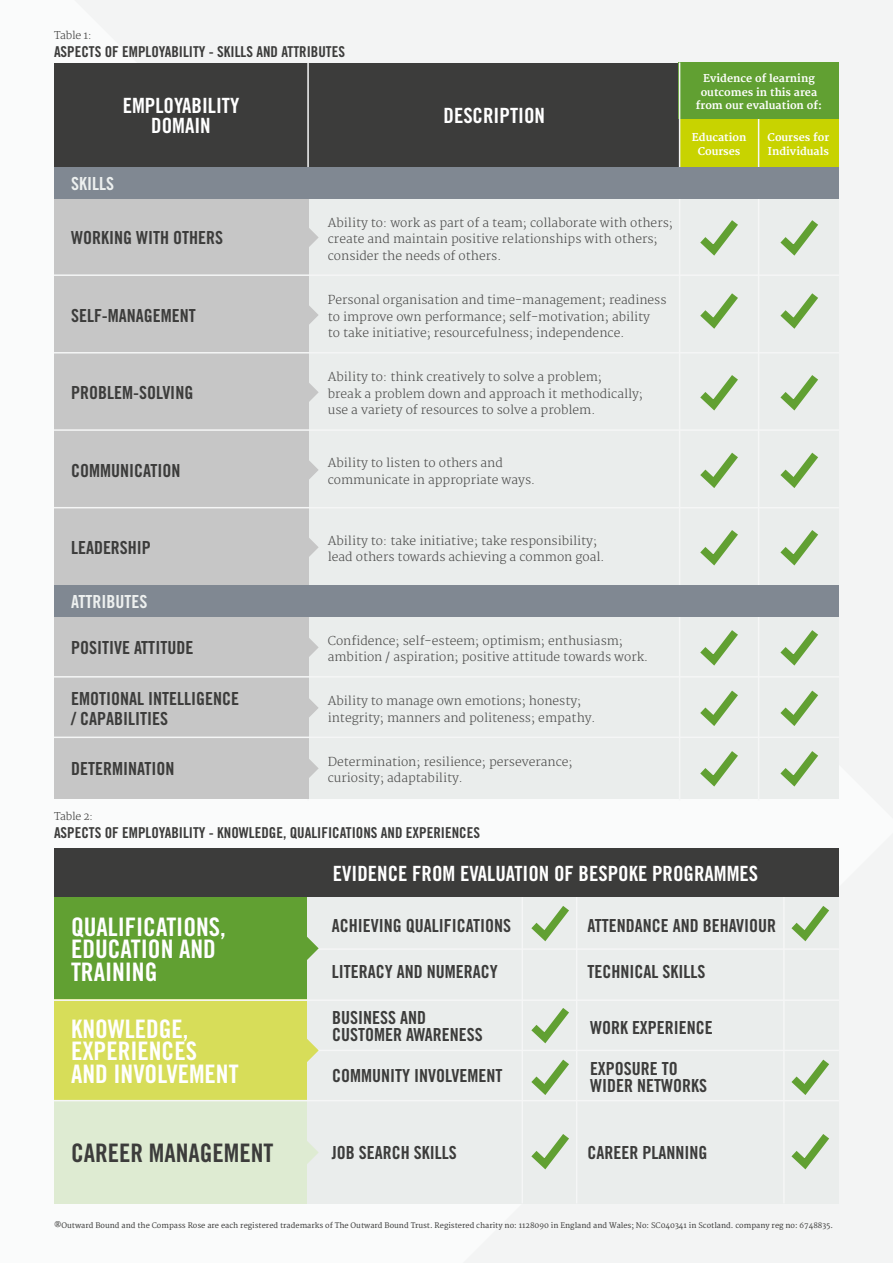
<style>
.page{position:relative;width:893px;height:1263px;background:#fff}
.page>*{position:absolute;margin:0;border:0;box-sizing:border-box;transform-origin:0 0}
.t1{font:25.5px/22.5px "Trade Gothic Bold Cond Twenty";color:#fff}
.t2{font:25.5px "Trade Gothic Bold Cond Twenty";color:#3c3c3b}
.t3{font:21px/19.5px "Trade Gothic Bold Cond Twenty";color:#fff;text-align:center}
.t4{font:18px/16.5px "Trade Gothic Bold Cond Twenty";color:#3c3c3b}
.t5{font:18px "Trade Gothic Bold Cond Twenty";color:#edf0ef}
.t6{font:15px "Trade Gothic Bold Cond Twenty";color:#3c3c3b}
.t7{font:300 12px/16.5px "Merriweather";color:#4a4a49}
.t8{font:700 10.5px/13.5px "Merriweather";color:#fff;text-align:center}
.t9{font:300 10.5px "Merriweather";letter-spacing:-.02em;color:#3c3c3b}
.t10{font:7.5px "Merriweather";color:#3c3c3b}
</style>
<div class="page">
<div style="left:54px;top:0;width:839px;height:1263px;background:#f3f4f4"></div>
<div style="left:54px;top:139px;width:785px;height:660px;background:#eaedec"></div>
<div style="left:308px;top:63px;width:372px;height:104px;background:#3c3c3b"></div>
<div style="left:54px;top:63px;width:254px;height:104px;background:#3c3c3b"></div>
<hr style="left:307px;top:63px;width:2px;height:737px;background:#f5f6f6">
<div style="left:679px;top:119px;width:80px;height:48px;background:#c8d300"></div>
<div style="left:302px;top:276px;width:391px;height:78px;background:#eaedec"></div>
<div style="left:302px;top:354px;width:391px;height:77px;background:#eaedec"></div>
<div style="left:302px;top:431px;width:391px;height:77px;background:#eaedec"></div>
<div style="left:302px;top:509px;width:391px;height:77px;background:#eaedec"></div>
<div style="left:758px;top:119px;width:81px;height:48px;background:#c8d300"></div>
<div style="left:302px;top:199px;width:391px;height:77px;background:#eaedec"></div>
<div style="left:302px;top:678px;width:391px;height:60px;background:#eaedec"></div>
<div style="left:302px;top:617px;width:391px;height:61px;background:#eaedec"></div>
<div style="left:302px;top:738px;width:391px;height:61px;background:#eaedec"></div>
<div style="left:54px;top:897px;width:785px;height:306px;background:#eaedec"></div>
<hr style="left:576px;top:848px;width:1px;height:355px;background:#f5f6f6">
<hr style="left:522px;top:848px;width:1px;height:355px;background:#f5f6f6">
<hr style="left:783px;top:848px;width:2px;height:355px;background:#f5f6f6">
<div style="left:54px;top:897px;width:252px;height:102px;background:#61a032"></div>
<div style="left:54px;top:999px;width:252px;height:102px;background:#d7dd59"></div>
<div style="left:54px;top:1101px;width:252px;height:102px;background:#deebd2"></div>
<hr style="left:54px;top:1100px;width:785px;height:1px;background:#f5f6f6">
<hr style="left:54px;top:999px;width:785px;height:2px;background:#f5f6f6">
<hr style="left:309px;top:948px;width:530px;height:2px;background:#f5f6f6">
<hr style="left:309px;top:1050px;width:530px;height:1px;background:#f5f6f6">
<svg style="left:780px;top:220px;width:38px;height:36px"></svg>
<svg style="left:780px;top:293px;width:38px;height:36px"></svg>
<svg style="left:780px;top:375px;width:38px;height:36px"></svg>
<svg style="left:780px;top:452px;width:38px;height:36px"></svg>
<svg style="left:780px;top:530px;width:38px;height:36px"></svg>
<svg style="left:780px;top:630px;width:38px;height:36px"></svg>
<svg style="left:780px;top:690px;width:38px;height:36px"></svg>
<svg style="left:780px;top:751px;width:38px;height:36px"></svg>
<svg style="left:700px;top:220px;width:38px;height:36px"></svg>
<svg style="left:700px;top:293px;width:38px;height:36px"></svg>
<svg style="left:700px;top:375px;width:38px;height:36px"></svg>
<svg style="left:700px;top:452px;width:38px;height:36px"></svg>
<svg style="left:700px;top:530px;width:38px;height:36px"></svg>
<svg style="left:700px;top:630px;width:38px;height:36px"></svg>
<svg style="left:700px;top:690px;width:38px;height:36px"></svg>
<svg style="left:700px;top:751px;width:38px;height:36px"></svg>
<div style="left:54px;top:276px;width:254px;height:78px;background:#c6c6c6"></div>
<div style="left:54px;top:354px;width:254px;height:77px;background:#c6c6c6"></div>
<div style="left:54px;top:431px;width:254px;height:77px;background:#c6c6c6"></div>
<div style="left:54px;top:509px;width:254px;height:77px;background:#c6c6c6"></div>
<div style="left:54px;top:199px;width:254px;height:77px;background:#c6c6c6"></div>
<div style="left:54px;top:678px;width:254px;height:60px;background:#c6c6c6"></div>
<div style="left:54px;top:617px;width:254px;height:61px;background:#c6c6c6"></div>
<div style="left:54px;top:738px;width:254px;height:61px;background:#c6c6c6"></div>
<svg style="left:308px;top:225px;width:11px;height:25px"></svg>
<svg style="left:308px;top:303px;width:10px;height:24px"></svg>
<svg style="left:308px;top:380px;width:11px;height:24px"></svg>
<svg style="left:308px;top:458px;width:10px;height:24px"></svg>
<svg style="left:308px;top:535px;width:11px;height:24px"></svg>
<svg style="left:308px;top:635px;width:11px;height:25px"></svg>
<svg style="left:308px;top:696px;width:11px;height:24px"></svg>
<svg style="left:308px;top:756px;width:11px;height:24px"></svg>
<svg style="left:791px;top:906px;width:38px;height:36px"></svg>
<svg style="left:791px;top:1059px;width:38px;height:36px"></svg>
<svg style="left:791px;top:1134px;width:38px;height:36px"></svg>
<svg style="left:531px;top:1134px;width:38px;height:36px"></svg>
<svg style="left:531px;top:1008px;width:38px;height:87px"></svg>
<svg style="left:531px;top:906px;width:38px;height:36px"></svg>
<svg style="left:306px;top:933px;width:13px;height:30px"></svg>
<svg style="left:306px;top:1035px;width:13px;height:30px"></svg>
<svg style="left:306px;top:1137px;width:13px;height:30px"></svg>
<div style="left:54px;top:848px;width:785px;height:49px;background:#3c3c3b"></div>
<hr style="left:758px;top:115px;width:1px;height:685px;background:#f5f6f6">
<hr style="left:54px;top:352px;width:785px;height:1px;background:#f5f6f6">
<hr style="left:54px;top:429px;width:785px;height:2px;background:#f5f6f6">
<hr style="left:54px;top:507px;width:785px;height:1px;background:#f5f6f6">
<hr style="left:54px;top:274px;width:785px;height:2px;background:#f5f6f6">
<hr style="left:54px;top:736px;width:785px;height:2px;background:#f5f6f6">
<hr style="left:54px;top:676px;width:785px;height:1px;background:#f5f6f6">
<div style="left:679px;top:63px;width:160px;height:56px;background:#61a032"></div>
<hr style="left:679px;top:63px;width:1px;height:737px;background:#f5f6f6">
<div style="left:54px;top:167px;width:785px;height:32px;background:#808892"></div>
<div style="left:149px;top:586px;width:690px;height:31px;background:#808892"></div>
<div style="left:54px;top:586px;width:254px;height:31px;background:#808892"></div>
<p class="t9" style="left:54px;top:29px;width:39px">Table 1:</p>
<p class="t6" style="left:54px;top:43px;width:293px">ASPECTS OF EMPLOYABILITY - SKILLS AND ATTRIBUTES</p>
<h2 class="t3" style="left:123px;top:96px;width:118px">EMPLOYABILITY<br>DOMAIN</h2>
<h3 class="t5" style="left:71px;top:172px;width:44px">SKILLS</h3>
<h2 class="t3" style="left:443px;top:106px;width:103px">DESCRIPTION</h2>
<h3 class="t4" style="left:71px;top:229px;width:153px">WORKING WITH OTHERS</h3>
<h3 class="t4" style="left:71px;top:307px;width:126px">SELF-MANAGEMENT</h3>
<h3 class="t4" style="left:71px;top:384px;width:124px">PROBLEM-SOLVING</h3>
<h3 class="t4" style="left:71px;top:462px;width:111px">COMMUNICATION</h3>
<h3 class="t4" style="left:71px;top:539px;width:81px">LEADERSHIP</h3>
<h3 class="t5" style="left:71px;top:591px;width:78px">ATTRIBUTES</h3>
<h3 class="t4" style="left:71px;top:639px;width:124px">POSITIVE ATTITUDE</h3>
<h3 class="t4" style="left:71px;top:689px;width:169px;line-height:19.5px">EMOTIONAL INTELLIGENCE / CAPABILITIES</h3>
<h3 class="t4" style="left:71px;top:760px;width:105px">DETERMINATION</h3>
<p class="t7" style="left:328px;top:215px;width:347px">Ability to: work as part of a team; collaborate with others; create and maintain positive relationships with others; consider the needs of others.</p>
<p class="t7" style="left:328px;top:292px;width:340px">Personal organisation and time-management; readiness to improve own performance; self-motivation; ability<br>to take initiative; resourcefulness; independence.</p>
<p class="t7" style="left:328px;top:369px;width:317px">Ability to: think creatively to solve a problem;<br>break a problem down and approach it methodically; use a variety of resources to solve a problem.</p>
<p class="t7" style="left:328px;top:455px;width:209px">Ability to listen to others and communicate in appropriate ways.</p>
<p class="t7" style="left:328px;top:533px;width:278px">Ability to: take initiative; take responsibility; lead others towards achieving a common goal.</p>
<p class="t7" style="left:328px;top:633px;width:322px">Confidence; self-esteem; optimism; enthusiasm; ambition / aspiration; positive attitude towards work.</p>
<p class="t7" style="left:328px;top:693px;width:269px">Ability to manage own emotions; honesty; integrity; manners and politeness; empathy.</p>
<p class="t7" style="left:328px;top:754px;width:246px">Determination; resilience; perseverance; curiosity; adaptability.</p>
<p class="t9" style="left:54px;top:810px;width:41px">Table 2:</p>
<p class="t6" style="left:54px;top:823px;width:427px">ASPECTS OF EMPLOYABILITY - KNOWLEDGE, QUALIFICATIONS AND EXPERIENCES</p>
<p class="t8" style="left:696px;top:72px;width:128px">Evidence of learning outcomes in this area from our evaluation of:</p>
<p class="t8" style="left:692px;top:131px;width:56px">Education<br>Courses</p>
<p class="t8" style="left:768px;top:131px;width:63px;text-align:left">Courses for<br>Individuals</p>
<h1 class="t1" style="left:71px;top:915px;width:156px">QUALIFICATIONS,<br>EDUCATION AND<br>TRAINING</h1>
<h1 class="t1" style="left:71px;top:1017px;width:169px">KNOWLEDGE,<br>EXPERIENCES<br>AND INVOLVEMENT</h1>
<h1 class="t2" style="left:71px;top:1137px;width:204px">CAREER MANAGEMENT</h1>
<h2 class="t3" style="left:333px;top:863px;width:427px">EVIDENCE FROM EVALUATION OF BESPOKE PROGRAMMES</h2>
<h3 class="t4" style="left:332px;top:917px;width:181px">ACHIEVING QUALIFICATIONS</h3>
<h3 class="t4" style="left:332px;top:964px;width:167px">LITERACY AND NUMERACY</h3>
<h3 class="t4" style="left:588px;top:917px;width:190px">ATTENDANCE AND BEHAVIOUR</h3>
<h3 class="t4" style="left:588px;top:964px;width:119px">TECHNICAL SKILLS</h3>
<h3 class="t4" style="left:332px;top:1009px;width:152px">BUSINESS AND<br>CUSTOMER AWARENESS</h3>
<h3 class="t4" style="left:590px;top:1019px;width:124px">WORK EXPERIENCE</h3>
<h3 class="t4" style="left:332px;top:1067px;width:172px">COMMUNITY INVOLVEMENT</h3>
<h3 class="t4" style="left:590px;top:1060px;width:118px">EXPOSURE TO<br>WIDER NETWORKS</h3>
<h3 class="t4" style="left:332px;top:1144px;width:126px">JOB SEARCH SKILLS</h3>
<h3 class="t4" style="left:588px;top:1144px;width:121px">CAREER PLANNING</h3>
<p class="t10" style="left:54px;top:1220px;width:780px">®Outward Bound and the Compass Rose are each registered trademarks of The Outward Bound Trust. Registered charity no: 1128090 in England and Wales; No: SC040341 in Scotland. company reg no: 6748835.</p>
</div>
